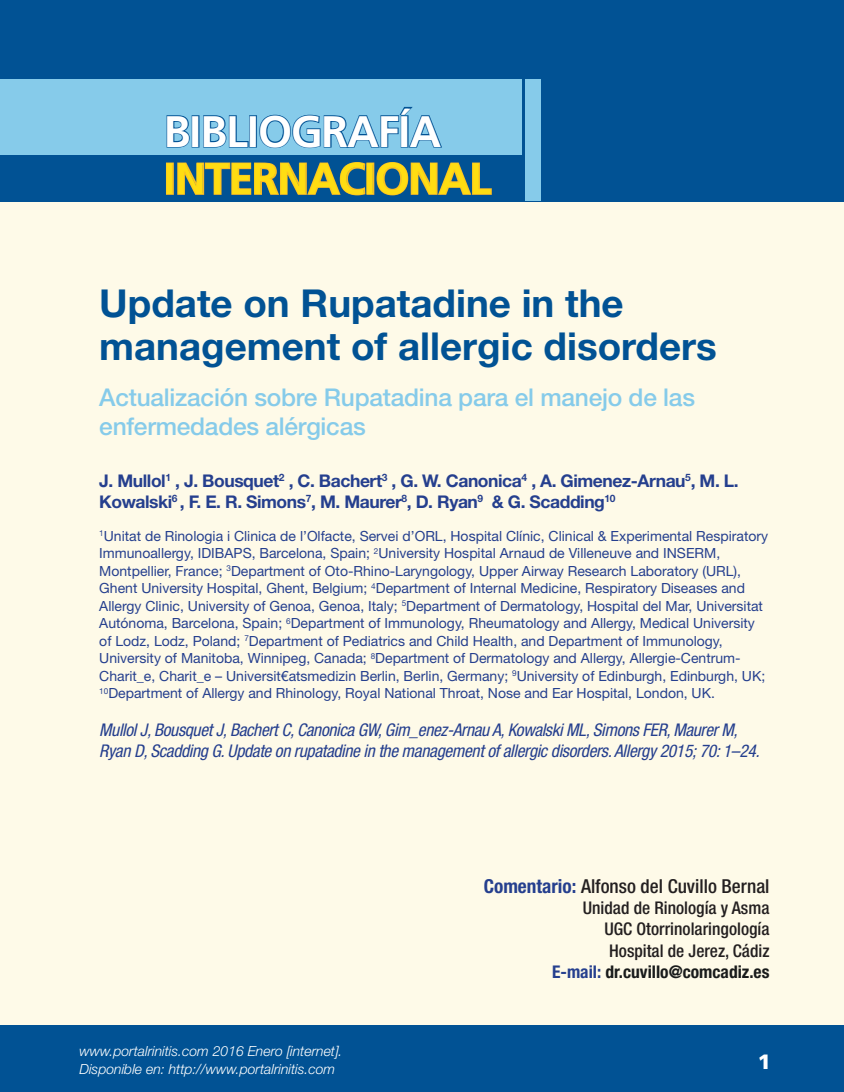
<style>
.page{position:relative;width:844px;height:1092px;background:#fff}
.page>*{position:absolute;margin:0;border:0;box-sizing:border-box;transform-origin:0 0}
.t1{font:700 43.75px "Frutiger Linotype";letter-spacing:-.025em;color:#ffdd12}
.t2{font:700 43.75px "Frutiger Linotype";letter-spacing:-.025em;color:#fff}
.t3{font:700 38.5px/43.8px "Helvetica Neue LT Std";color:#015294}
.t4{font:700 28px "Frutiger Linotype";color:#fff}
.t5{font:500 24.5px/29.4px "Helvetica Neue LT Std";letter-spacing:-.01em;color:#86cbea}
.t6{font:500 condensed 19.25px "Helvetica Neue LT Std";color:#231f20}
.t7{font:italic condensed 17.5px/21px "Helvetica Neue LT Std";letter-spacing:-.02em;color:#253f8e}
.t8{font:700 17.5px/21px "Helvetica Neue LT Std";letter-spacing:-.025em;color:#253f8e}
.t9{font:500 condensed 17.5px/21px "Helvetica Neue LT Std";color:#231f20;text-align:right}
.t10{font:14px/17.5px "Helvetica Neue LT Std";color:#253f8e}
.t11{font:italic 300 14px/18px "Helvetica Neue LT Std";color:#fff}
.s1{font-weight:700;color:#253f8e}
.s2{font-weight:700;color:#191b1b}
</style>
<div class="page">
<div style="left:0;top:0;width:843px;height:1025px;background:#fefae8"></div>
<div style="left:0;top:0;width:843px;height:201px;background:#015294"></div>
<div style="left:0;top:1025px;width:843px;height:66px;background:#015294"></div>
<div style="left:0;top:79px;width:521px;height:76px;background:#86cbea"></div>
<div style="left:525px;top:79px;width:16px;height:122px;background:#86cbea"></div>
<svg style="left:166px;top:115px;width:24px;height:33px"></svg>
<div style="left:191px;top:115px;width:8px;height:32px;border:2px solid #015294"></div>
<svg style="left:203px;top:115px;width:46px;height:33px"></svg>
<div style="left:249px;top:115px;width:8px;height:32px;border:2px solid #015294"></div>
<svg style="left:259px;top:106px;width:183px;height:43px"></svg>
<div style="left:166px;top:162px;width:8px;height:33px;border:2px solid #faba26"></div>
<svg style="left:177px;top:162px;width:189px;height:34px"></svg>
<div style="left:366px;top:162px;width:8px;height:33px;border:2px solid #faba26"></div>
<svg style="left:376px;top:162px;width:116px;height:34px"></svg>
<h1 class="t2" style="left:164px;top:105px;width:279px">BIBLIOGRAFÍA</h1>
<h1 class="t1" style="left:164px;top:152px;width:329px">INTERNACIONAL</h1>
<h2 class="t3" style="left:99px;top:280px;width:619px">Update on Rupatadine in the management of allergic disorders</h2>
<h3 class="t5" style="left:99px;top:382px;width:597px">Actualización sobre Rupatadina para el manejo de las enfermedades alérgicas</h3>
<p class="t8" style="left:99px;top:469px;width:640px">J. Mullol<sup>1</sup> , J. Bousquet<sup>2</sup> , C. Bachert<sup>3</sup> , G. W. Canonica<sup>4</sup> , A. Gimenez-Arnau<sup>5</sup>, M. L.<br>Kowalski<sup>6</sup> , F. E. R. Simons<sup>7</sup>, M. Maurer<sup>8</sup>, D. Ryan<sup>9</sup> &amp; G. Scadding<sup>10</sup></p>
<p class="t10" style="left:99px;top:527px;width:670px"><sup>1</sup>Unitat de Rinologia i Clinica de l’Olfacte, Servei d’ORL, Hospital Clínic, Clinical &amp; Experimental Respiratory Immunoallergy, IDIBAPS, Barcelona, Spain; <sup>2</sup>University Hospital Arnaud de Villeneuve and INSERM, Montpellier, France; <sup>3</sup>Department of Oto-Rhino-Laryngology, Upper Airway Research Laboratory (URL), Ghent University Hospital, Ghent, Belgium; <sup>4</sup>Department of Internal Medicine, Respiratory Diseases and Allergy Clinic, University of Genoa, Genoa, Italy; <sup>5</sup>Department of Dermatology, Hospital del Mar, Universitat Autónoma, Barcelona, Spain; <sup>6</sup>Department of Immunology, Rheumatology and Allergy, Medical University of Lodz, Lodz, Poland; <sup>7</sup>Department of Pediatrics and Child Health, and Department of Immunology, University of Manitoba, Winnipeg, Canada; <sup>8</sup>Department of Dermatology and Allergy, Allergie-Centrum-Charit_e, Charit_e – Universit€atsmedizin Berlin, Berlin, Germany; <sup>9</sup>University of Edinburgh, Edinburgh, UK; <sup>10</sup>Department of Allergy and Rhinology, Royal National Throat, Nose and Ear Hospital, London, UK.</p>
<p class="t7" style="left:99px;top:719px;width:661px">Mullol J, Bousquet J, Bachert C, Canonica GW, Gim_enez-Arnau A, Kowalski ML, Simons FER, Maurer M,<br>Ryan D, Scadding G. Update on rupatadine in the management of allergic disorders. Allergy 2015; 70: 1–24.</p>
<p class="t11" style="left:79px;top:1041px;width:264px">www.portalrinitis.com 2016 Enero [internet].<br>Disponible en: http://www.portalrinitis.com</p>
<h3 class="t6" style="left:483px;top:875px;width:287px"><span class="s1">Comentario:</span> Alfonso del Cuvillo Bernal</h3>
<p class="t9" style="left:552px;top:897px;width:219px">Unidad de Rinología y Asma<br>UGC Otorrinolaringología<br>Hospital de Jerez, Cádiz<br><span class="s1">E-mail:</span> <span class="s2">dr.cuvillo@comcadiz.es</span></p>
<h3 class="t4" style="left:758px;top:1042px;width:12px">1</h3>
</div>
